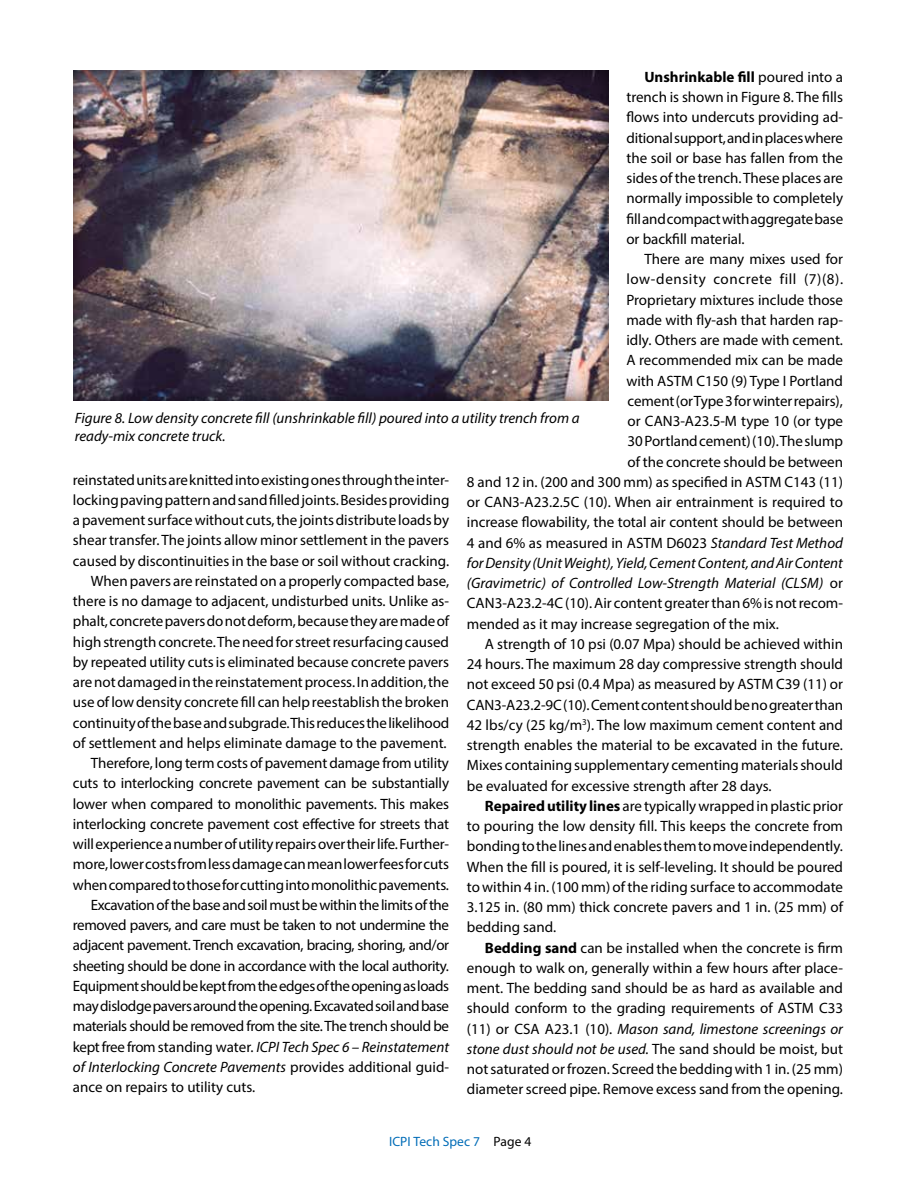
<style>
.page{position:relative;width:918px;height:1188px;background:#fff}
.page>*{position:absolute;margin:0;border:0;box-sizing:border-box;transform-origin:0 0}
.t1{font:15px/20.2px "Myriad Pro";color:#000;text-align:justify}
.t2{font:italic 15px/18px "Myriad Pro";color:#000}
.t3{font:15px "Myriad Pro";letter-spacing:-.025em;color:#000}
.t4{font:15px "Myriad Pro";letter-spacing:.04em;color:#000}
.t5{font:13.5px "Myriad Pro";color:#006cb7}
.s1{font-weight:700}
.s2{font-style:italic}
.s3{font-style:normal}
.s4{color:#000}
</style>
<div class="page">
<div style="left:73px;top:70px;width:536px;height:336px;background:#000;opacity:.6"></div>
<p class="t1" style="left:626px;top:66px;width:218px;text-indent:18px"><span class="s1">Unshrinkable fill</span> poured into a trench is shown in Figure 8. The fills flows into undercuts providing ad&shy;ditional support, and in places where the soil or base has fallen from the sides of the trench. These places are normally impossible to completely fill and compact with aggregate base or backfill material.</p>
<p class="t1" style="left:644px;top:249px;width:200px">There are many mixes used for</p>
<p class="t4" style="left:626px;top:270px;width:218px">low-density concrete fill (7)(8).</p>
<p class="t1" style="left:626px;top:289px;width:218px">Proprietary mixtures include those</p>
<p class="t1" style="left:626px;top:309px;width:218px">made with fly-ash that harden rap-</p>
<p class="t1" style="left:626px;top:330px;width:218px">idly. Others are made with cement.</p>
<p class="t1" style="left:626px;top:350px;width:218px">A recommended mix can be made</p>
<p class="t1" style="left:626px;top:370px;width:218px">with ASTM C150 (9) Type I Portland</p>
<p class="t1" style="left:628px;top:390px;width:217px">cement (or Type 3 for winter repairs),</p>
<p class="t1" style="left:628px;top:411px;width:217px">or CAN3-A23.5-M type 10 (or type</p>
<p class="t1" style="left:628px;top:431px;width:217px">30 Portland cement) (10). The slump</p>
<p class="t1" style="left:628px;top:451px;width:217px">of the concrete should be between</p>
<p class="t1" style="left:467px;top:471px;width:378px">8 and 12 in. (200 and 300 mm) as specified in ASTM C143 (11)</p>
<p class="t1" style="left:467px;top:492px;width:378px">or CAN3-A23.2.5C (10). When air entrainment is required to</p>
<p class="t1" style="left:467px;top:512px;width:378px">increase flowability, the total air content should be between</p>
<p class="t1" style="left:467px;top:532px;width:378px">4 and 6% as measured in ASTM D6023 <span class="s2">Standard Test Method</span></p>
<p class="t2" style="left:467px;top:553px;width:378px">for Density (Unit Weight), Yield, Cement Content, and Air Content</p>
<p class="t2" style="left:467px;top:574px;width:378px">(Gravimetric) of Controlled Low-Strength Material (CLSM) <span class="s3">or</span></p>
<p class="t1" style="left:467px;top:593px;width:378px">CAN3-A23.2-4C (10). Air content greater than 6% is not recom-</p>
<p class="t1" style="left:467px;top:613px;width:314px">mended as it may increase segregation of the mix.</p>
<p class="t1" style="left:485px;top:633px;width:360px">A strength of 10 psi (0.07 Mpa) should be achieved within</p>
<p class="t1" style="left:467px;top:654px;width:378px">24 hours. The maximum 28 day compressive strength should</p>
<p class="t1" style="left:467px;top:674px;width:378px">not exceed 50 psi (0.4 Mpa) as measured by ASTM C39 (11) or</p>
<p class="t1" style="left:467px;top:694px;width:378px">CAN3-A23.2-9C (10). Cement content should be no greater than</p>
<p class="t1" style="left:467px;top:714px;width:378px">42 lbs/cy (25 kg/m<sup>3</sup>). The low maximum cement content and</p>
<p class="t1" style="left:467px;top:735px;width:378px">strength enables the material to be excavated in the future.</p>
<p class="t1" style="left:467px;top:755px;width:378px">Mixes containing supplementary cementing materials should</p>
<p class="t1" style="left:467px;top:775px;width:306px">be evaluated for excessive strength after 28 days.</p>
<p class="t1" style="left:485px;top:795px;width:360px"><span class="s1">Repaired utility lines</span> are typically wrapped in plastic prior</p>
<p class="t1" style="left:467px;top:816px;width:378px">to pouring the low density fill. This keeps the concrete from</p>
<p class="t1" style="left:467px;top:836px;width:378px">bonding to the lines and enables them to move independently.</p>
<p class="t1" style="left:467px;top:856px;width:378px">When the fill is poured, it is self-leveling. It should be poured</p>
<p class="t1" style="left:467px;top:876px;width:378px">to within 4 in. (100 mm) of the riding surface to accommodate</p>
<p class="t1" style="left:467px;top:897px;width:378px">3.125 in. (80 mm) thick concrete pavers and 1 in. (25 mm) of</p>
<p class="t1" style="left:467px;top:917px;width:91px">bedding sand.</p>
<p class="t1" style="left:485px;top:937px;width:360px"><span class="s1">Bedding sand</span> can be installed when the concrete is firm</p>
<p class="t1" style="left:467px;top:957px;width:378px">enough to walk on, generally within a few hours after place-</p>
<p class="t1" style="left:467px;top:978px;width:378px">ment. The bedding sand should be as hard as available and</p>
<p class="t1" style="left:467px;top:998px;width:378px">should conform to the grading requirements of ASTM C33</p>
<p class="t2" style="left:467px;top:1019px;width:378px"><span class="s3">(11) or CSA A23.1 (10).</span> Mason sand, limestone screenings or</p>
<p class="t2" style="left:467px;top:1039px;width:378px">stone dust should not be used. <span class="s3">The sand should be moist, but</span></p>
<p class="t1" style="left:467px;top:1059px;width:378px">not saturated or frozen. Screed the bedding with 1 in. (25 mm)</p>
<p class="t1" style="left:467px;top:1079px;width:378px">diameter screed pipe. Remove excess sand from the opening.</p>
<p class="t2" style="left:75px;top:409px;width:506px">Figure 8. Low density concrete fill (unshrinkable fill) poured into a utility trench from a ready-mix concrete truck.</p>
<p class="t1" style="left:73px;top:469px;width:378px">reinstated units are knitted into existing ones through the inter-</p>
<p class="t1" style="left:73px;top:490px;width:378px">locking paving pattern and sand filled joints. Besides providing</p>
<p class="t1" style="left:73px;top:510px;width:378px">a pavement surface without cuts, the joints distribute loads by</p>
<p class="t1" style="left:73px;top:530px;width:378px">shear transfer. The joints allow minor settlement in the pavers</p>
<p class="t1" style="left:73px;top:550px;width:378px">caused by discontinuities in the base or soil without cracking.</p>
<p class="t1" style="left:91px;top:571px;width:360px">When pavers are reinstated on a properly compacted base,</p>
<p class="t1" style="left:73px;top:591px;width:378px">there is no damage to adjacent, undisturbed units. Unlike as-</p>
<p class="t1" style="left:73px;top:611px;width:378px">phalt, concrete pavers do not deform, because they are made of</p>
<p class="t1" style="left:73px;top:631px;width:378px">high strength concrete. The need for street resurfacing caused</p>
<p class="t1" style="left:73px;top:652px;width:378px">by repeated utility cuts is eliminated because concrete pavers</p>
<p class="t1" style="left:73px;top:672px;width:378px">are not damaged in the reinstatement process. In addition, the</p>
<p class="t1" style="left:73px;top:692px;width:378px">use of low density concrete fill can help reestablish the broken</p>
<p class="t1" style="left:73px;top:712px;width:378px">continuity of the base and subgrade. This reduces the likelihood</p>
<p class="t1" style="left:73px;top:733px;width:375px">of settlement and helps eliminate damage to the pavement.</p>
<p class="t1" style="left:91px;top:753px;width:360px">Therefore, long term costs of pavement damage from utility</p>
<p class="t1" style="left:73px;top:773px;width:378px">cuts to interlocking concrete pavement can be substantially</p>
<p class="t1" style="left:73px;top:793px;width:378px">lower when compared to monolithic pavements. This makes</p>
<p class="t1" style="left:73px;top:814px;width:378px">interlocking concrete pavement cost effective for streets that</p>
<p class="t1" style="left:73px;top:834px;width:378px">will experience a number of utility repairs over their life. Further-</p>
<p class="t1" style="left:73px;top:854px;width:378px">more, lower costs from less damage can mean lower fees for cuts</p>
<p class="t1" style="left:73px;top:874px;width:378px">when compared to those for cutting into monolithic pavements.</p>
<p class="t3" style="left:91px;top:896px;width:360px">Excavation of the base and soil must be within the limits of the</p>
<p class="t3" style="left:73px;top:916px;width:378px">removed pavers, and care must be taken to not undermine the</p>
<p class="t3" style="left:73px;top:936px;width:378px">adjacent pavement. Trench excavation, bracing, shoring, and/or</p>
<p class="t3" style="left:73px;top:956px;width:378px">sheeting should be done in accordance with the local authority.</p>
<p class="t3" style="left:73px;top:977px;width:378px">Equipment should be kept from the edges of the opening as loads</p>
<p class="t3" style="left:73px;top:997px;width:378px">may dislodge pavers around the opening. Excavated soil and base</p>
<p class="t3" style="left:73px;top:1017px;width:378px">materials should be removed from the site. The trench should be</p>
<p class="t2" style="left:73px;top:1037px;width:378px"><span class="s3">kept free from standing water.</span> ICPI Tech Spec 6 – Reinstatement</p>
<p class="t2" style="left:73px;top:1058px;width:378px">of Interlocking Concrete Pavements <span class="s3">provides additional guid-</span></p>
<p class="t1" style="left:73px;top:1077px;width:184px">ance on repairs to utility cuts.</p>
<p class="t5" style="left:389px;top:1133px;width:144px">ICPI Tech Spec 7 <span class="s4">Page 4</span></p>
</div>
